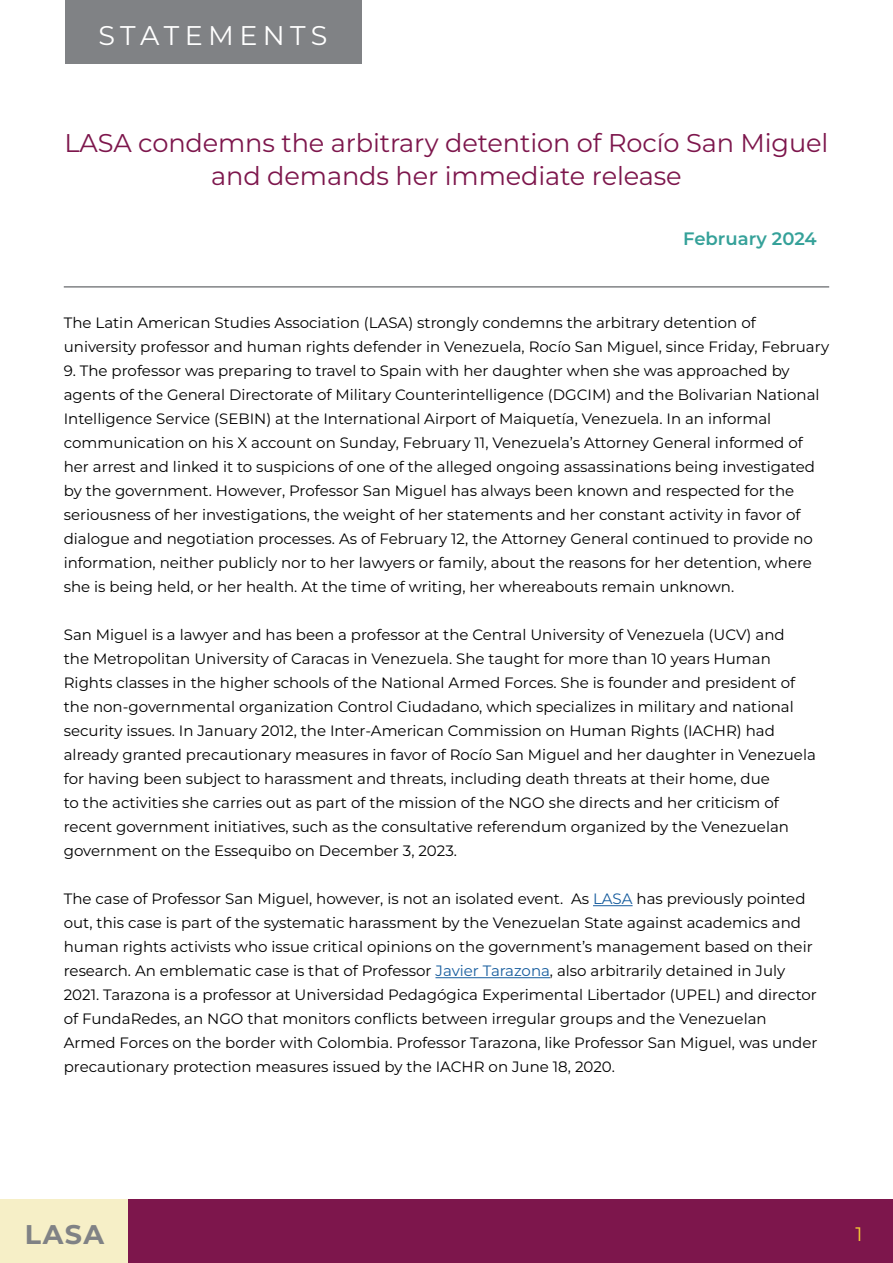
<style>
.page{position:relative;width:893px;height:1263px;background:#fff}
.page>*{position:absolute;margin:0;border:0;box-sizing:border-box;transform-origin:0 0}
.t1{font:27px "Montserrat";letter-spacing:.2em;color:#fff}
.t2{font:100 27px "Montserrat";color:#808285}
.Titulares_guinda{font:25.65px/33px "Montserrat";letter-spacing:-.005em;color:#7d164c;text-align:center}
.t3{font:19.5px "Montserrat";color:#f8ce34}
.Titulares_guinda-2{font:600 18px "Montserrat";color:#35a199}
.Sub_tituares_turquesa{font:15px/24px "Montserrat";color:#000}
.s1{color:#175d9e}
</style>
<div class="page">
<div style="left:65px;top:0;width:296px;height:64px;background:#808285"></div>
<div style="left:0;top:1199px;width:129px;height:64px;background:#f6efc7"></div>
<div style="left:129px;top:1199px;width:764px;height:64px;background:#7d164c"></div>
<hr style="left:593px;top:905px;width:40px;height:1px;background:#175d9e">
<hr style="left:435px;top:977px;width:115px;height:1px;background:#175d9e">
<hr style="left:64px;top:286px;width:765px;height:2px;background:#808285">
<h1 class="t1" style="left:98px;top:17px;width:231px">STATEMENTS</h1>
<p class="Titulares_guinda" style="left:65px;top:126px;width:765px">LASA condemns the arbitrary detention of Rocío San Miguel and demands her immediate release</p>
<p class="Titulares_guinda-2" style="left:683px;top:226px;width:135px">February 2024</p>
<p class="Sub_tituares_turquesa" style="left:64px;top:310px;width:767px">The Latin American Studies Association (LASA) strongly condemns the arbitrary detention of university professor and human rights defender in Venezuela, Rocío San Miguel, since Friday, February</p>
<p class="Sub_tituares_turquesa" style="left:64px;top:358px;width:757px">9. The professor was preparing to travel to Spain with her daughter when she was approached by agents of the General Directorate of Military Counterintelligence (DGCIM) and the Bolivarian National Intelligence Service (SEBIN) at the International Airport of Maiquetía, Venezuela. In an informal communication on his X account on Sunday, February 11, Venezuela’s Attorney General informed of her arrest and linked it to suspicions of one of the alleged ongoing assassinations being investigated by the government. However, Professor San Miguel has always been known and respected for the seriousness of her investigations, the weight of her statements and her constant activity in favor of dialogue and negotiation processes. As of February 12, the Attorney General continued to provide no information, neither publicly nor to her lawyers or family, about the reasons for her detention, where she is being held, or her health. At the time of writing, her whereabouts remain unknown.</p>
<p class="Sub_tituares_turquesa" style="left:64px;top:622px;width:754px">San Miguel is a lawyer and has been a professor at the Central University of Venezuela (UCV) and<br>the Metropolitan University of Caracas in Venezuela. She taught for more than 10 years Human Rights classes in the higher schools of the National Armed Forces. She is founder and president of the non-governmental organization Control Ciudadano, which specializes in military and national security issues. In January 2012, the Inter-American Commission on Human Rights (IACHR) had already granted precautionary measures in favor of Rocío San Miguel and her daughter in Venezuela for having been subject to harassment and threats, including death threats at their home, due<br>to the activities she carries out as part of the mission of the NGO she directs and her criticism of recent government initiatives, such as the consultative referendum organized by the Venezuelan government on the Essequibo on December 3, 2023.</p>
<p class="Sub_tituares_turquesa" style="left:64px;top:886px;width:755px">The case of Professor San Miguel, however, is not an isolated event. As <span class="s1">LASA</span> has previously pointed out, this case is part of the systematic harassment by the Venezuelan State against academics and human rights activists who issue critical opinions on the government’s management based on their research. An emblematic case is that of Professor <span class="s1">Javier Tarazona</span>, also arbitrarily detained in July 2021. Tarazona is a professor at Universidad Pedagógica Experimental Libertador (UPEL) and director of FundaRedes, an NGO that monitors conflicts between irregular groups and the Venezuelan Armed Forces on the border with Colombia. Professor Tarazona, like Professor San Miguel, was under precautionary protection measures issued by the IACHR on June 18, 2020.</p>
<h1 class="t2" style="left:25px;top:1216px;width:81px">LASA</h1>
<h3 class="t3" style="left:855px;top:1220px;width:9px">1</h3>
</div>
